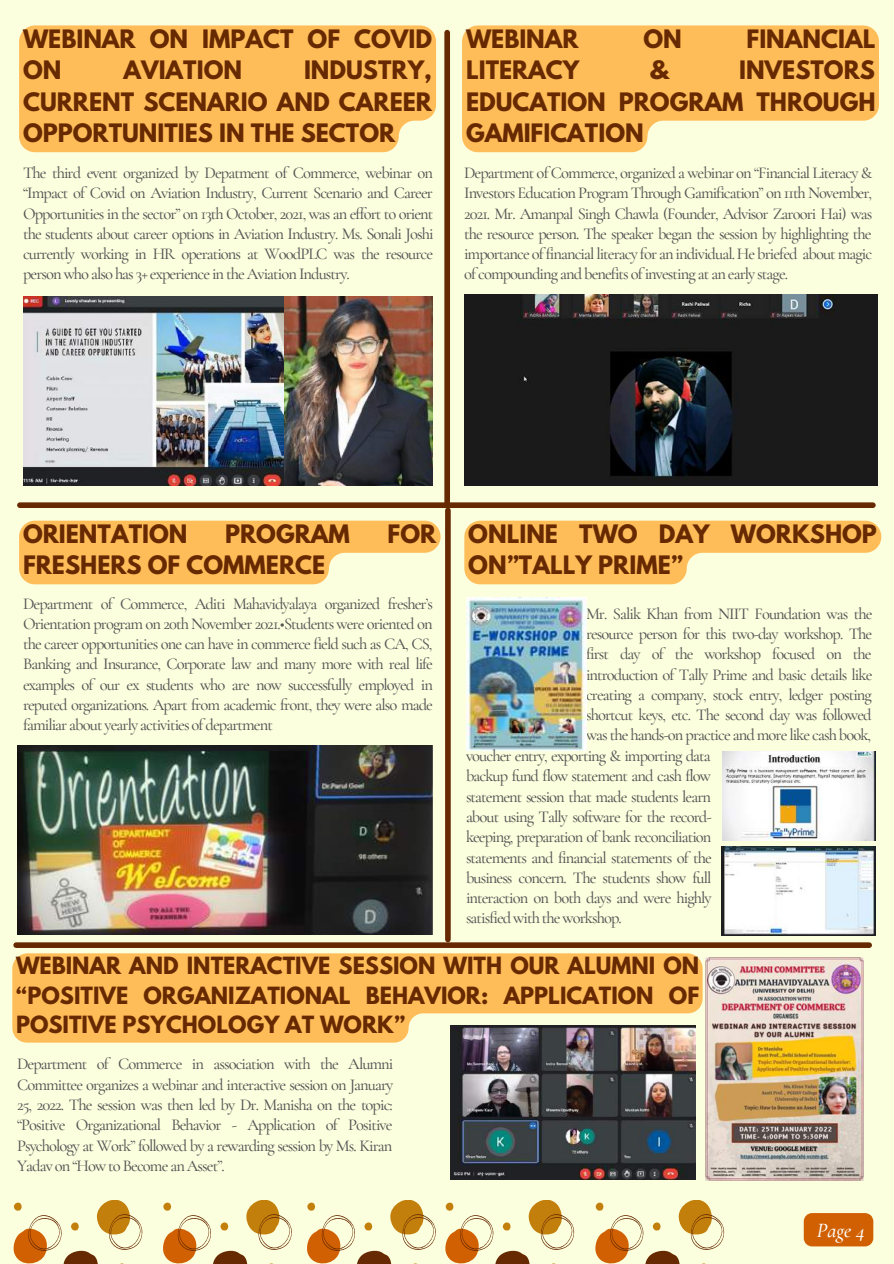
<style>
.page{position:relative;width:894px;height:1264px;background:#fff}
.page>*{position:absolute;margin:0;border:0;box-sizing:border-box;transform-origin:0 0}
.t1{font:700 22.5px/31.5px "League Spartan";color:#672901}
.t2{font:700 21px/29.2px "League Spartan";color:#672901;text-align:justify}
.t3{font:italic 500 20.55px "Cormorant Garamond";color:#fff}
.t4{font:500 16.5px/20.2px "Cormorant Garamond";letter-spacing:-.055em;color:#545454;text-align:justify}
</style>
<div class="page">
<div style="left:0;top:0;width:893px;height:1263px;background:#fcffde"></div>
<div style="left:20px;top:502px;width:852px;height:6px;background:#672901"></div>
<svg style="left:13px;top:1200px;width:130px;height:63px"></svg>
<svg style="left:163px;top:1200px;width:129px;height:63px"></svg>
<svg style="left:307px;top:1200px;width:129px;height:63px"></svg>
<svg style="left:445px;top:1200px;width:129px;height:63px"></svg>
<svg style="left:595px;top:1200px;width:129px;height:63px"></svg>
<img style="left:23px;top:297px;width:262px;height:188px">
<img style="left:464px;top:294px;width:413px;height:191px">
<div style="left:444px;top:33px;width:6px;height:469px;background:#672901"></div>
<img style="left:285px;top:297px;width:147px;height:188px">
<img style="left:17px;top:745px;width:416px;height:189px">
<div style="left:445px;top:510px;width:5px;height:429px;background:#672901"></div>
<img style="left:722px;top:752px;width:153px;height:89px">
<img style="left:466px;top:597px;width:120px;height:153px">
<img style="left:705px;top:957px;width:159px;height:224px">
<img style="left:450px;top:1042px;width:245px;height:137px">
<div style="left:16px;top:942px;width:852px;height:6px;background:#672901"></div>
<img style="left:721px;top:846px;width:153px;height:89px">
<div style="left:19px;top:25px;width:417px;height:127px;background:#ffbd59"></div>
<div style="left:803px;top:1213px;width:70px;height:33px;background:#d16002"></div>
<svg style="left:462px;top:25px;width:416px;height:127px;background:#fec66c"></svg>
<svg style="left:19px;top:520px;width:421px;height:64px;background:#fec66c"></svg>
<svg style="left:464px;top:520px;width:417px;height:64px"></svg>
<svg style="left:12px;top:953px;width:690px;height:89px;background:#f6bd65"></svg>
<h1 class="t1" style="left:23px;top:26px;width:410px">WEBINAR ON IMPACT OF COVID<br>ON</h1>
<h1 class="t1" style="left:23px;top:57px;width:410px;text-align:justify;text-indent:281px">INDUSTRY, CURRENT SCENARIO AND CAREER OPPORTUNITIES IN THE SECTOR</h1>
<p class="t4" style="left:23px;top:163px;width:412px">The third event organized by Depatment of Commerce, webinar on “Impact of Covid on Aviation Industry, Current Scenario and Career Opportunities in the sector” on 13th October, 2021, was an effort to orient the students about career options in Aviation Industry. Ms. Sonali Joshi currently working in HR operations at WoodPLC was the resource person who also has 3+ experience in the Aviation Industry.</p>
<h1 class="t1" style="left:123px;top:57px;width:120px">AVIATION</h1>
<h1 class="t1" style="left:466px;top:26px;width:114px">WEBINAR</h1>
<h1 class="t1" style="left:643px;top:26px;width:40px">ON</h1>
<h1 class="t1" style="left:746px;top:26px;width:130px">FINANCIAL</h1>
<h1 class="t1" style="left:466px;top:57px;width:115px">LITERACY</h1>
<h1 class="t1" style="left:649px;top:57px;width:20px">&amp;</h1>
<h1 class="t1" style="left:466px;top:57px;width:411px;text-align:justify;text-indent:273px">INVESTORS EDUCATION PROGRAM THROUGH GAMIFICATION</h1>
<p class="t4" style="left:464px;top:163px;width:410px">Department of Commerce, organized a webinar on “Financial Literacy &amp; Investors Education Program Through Gamification” on 11th November, 2021. Mr. Amanpal Singh Chawla (Founder, Advisor Zaroori Hai) was the resource person. The speaker began the session by highlighting the importance offinancial literacy for an individual. He briefed about magic of compounding and benefits ofinvesting at an early stage.</p>
<h1 class="t1" style="left:23px;top:521px;width:166px">ORIENTATION</h1>
<h1 class="t1" style="left:225px;top:521px;width:126px">PROGRAM</h1>
<h1 class="t1" style="left:387px;top:521px;width:50px">FOR</h1>
<h1 class="t1" style="left:23px;top:552px;width:303px">FRESHERS OF COMMERCE</h1>
<h1 class="t1" style="left:468px;top:521px;width:410px">ONLINE TWO DAY WORKSHOP<br>ON”TALLY PRIME”</h1>
<p class="t4" style="left:23px;top:593px;width:411px">Department of Commerce, Aditi Mahavidyalaya organized fresher’s Orientation program on 20th November 2021.•Students were oriented on the career opportunities one can have in commerce field such as CA, CS, Banking and Insurance, Corporate law and many more with real life examples of our ex students who are now successfully employed in reputed organizations. Apart from academic front, they were also made familiar about yearly activities of department</p>
<p class="t4" style="left:586px;top:603px;width:288px">Mr. Salik Khan from NIIT Foundation was the resource person for this two-day workshop. The first day of the workshop focused on the introduction of Tally Prime and basic details like creating a company, stock entry, ledger posting shortcut keys, etc. The second day was followed was the hands-on practice and more like cash book,</p>
<p class="t4" style="left:466px;top:745px;width:247px">voucher entry, exporting &amp; importing data backup fund flow statement and cash flow statement session that made students learn about using Tally software for the record&shy;keeping, preparation of bank reconciliation statements and financial statements of the business concern. The students show full interaction on both days and were highly satisfied with the workshop.</p>
<p class="t2" style="left:16px;top:953px;width:684px">WEBINAR AND INTERACTIVE SESSION WITH OUR ALUMNI ON “POSITIVE ORGANIZATIONAL BEHAVIOR: APPLICATION OF POSITIVE PSYCHOLOGY AT WORK”</p>
<p class="t4" style="left:17px;top:1054px;width:378px">Department of Commerce in association with the Alumni Committee organizes a webinar and interactive session on January 25, 2022. The session was then led by Dr. Manisha on the topic: “Positive Organizational Behavior - Application of Positive Psychology at Work” followed by a rewarding session by Ms. Kiran Yadav on “How to Become an Asset”.</p>
<p class="t3" style="left:816px;top:1217px;width:50px">Page 4</p>
</div>
